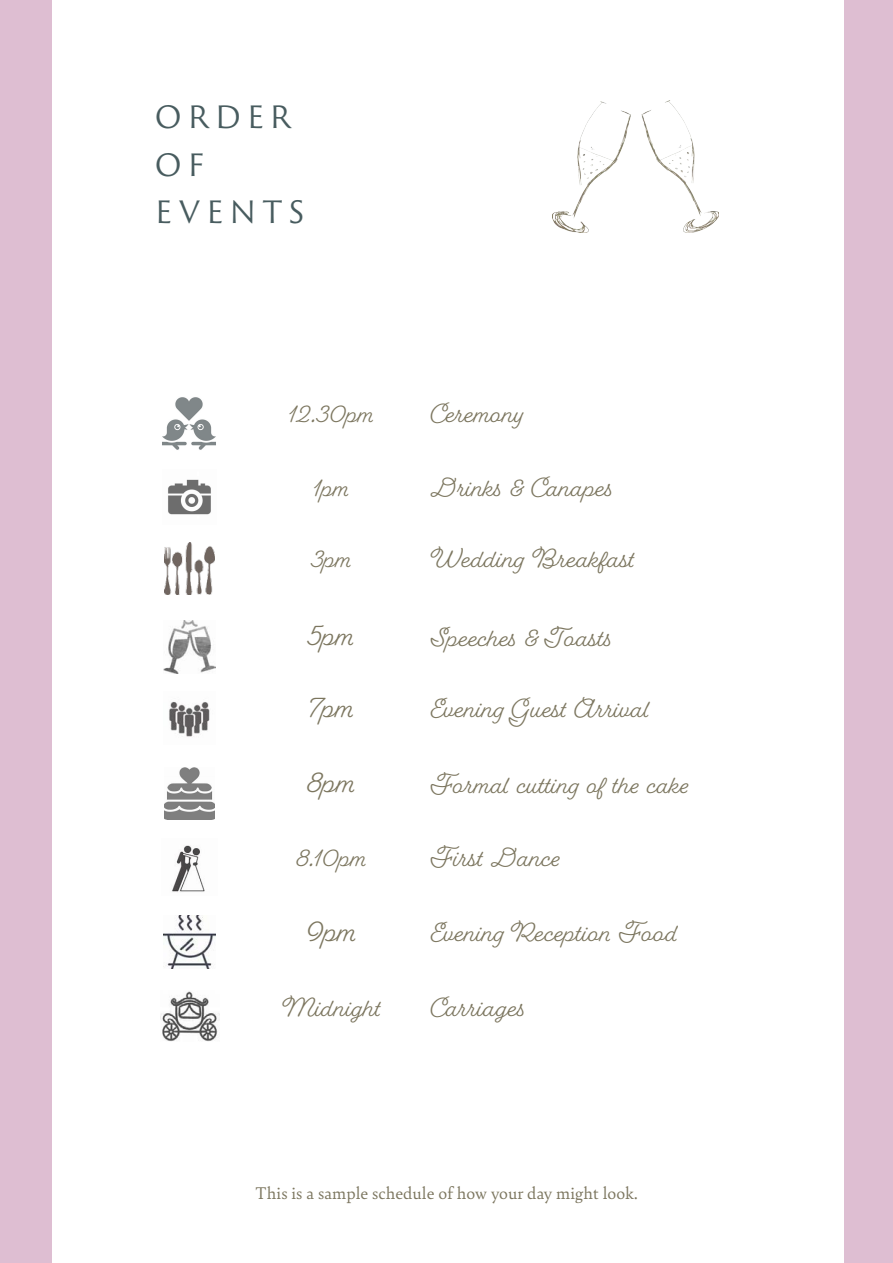
<style>
.page{position:relative;width:893px;height:1263px;background:#fff}
.page>*{position:absolute;margin:0;border:0;box-sizing:border-box;transform-origin:0 0}
.t1{font:30px/47.1px "Trajan Sans Pro";letter-spacing:.195em;color:#485c5f}
.t2{font:28.2px "Fairwater Script";color:#7c765f}
.t3{font:28.05px "Fairwater Script";color:#7c765f}
.t4{font:27.45px "Fairwater Script";color:#7c765f}
.t5{font:23.7px "Fairwater Script";color:#7c765f}
.t6{font:18px "Bely";color:#7c765f}
</style>
<div class="page">
<div style="left:843px;top:0;width:49px;height:1263px;background:#debed2"></div>
<div style="left:0;top:0;width:52px;height:1263px;background:#debed2"></div>
<img style="left:168px;top:479px;width:43px;height:36px">
<img style="left:162px;top:397px;width:54px;height:53px">
<img style="left:169px;top:701px;width:41px;height:36px">
<img style="left:172px;top:845px;width:33px;height:47px">
<img style="left:163px;top:916px;width:53px;height:52px">
<img style="left:160px;top:991px;width:59px;height:51px">
<img style="left:163px;top:621px;width:53px;height:52px">
<img style="left:165px;top:542px;width:49px;height:53px">
<img style="left:164px;top:767px;width:50px;height:53px">
<img style="left:552px;top:101px;width:166px;height:132px">
<p class="t1" style="left:155px;top:94px;width:151px">ORDER<br>OF<br>EVENTS</p>
<p class="t5" style="left:289px;top:400px;width:88px">12.30pm</p>
<p class="t5" style="left:430px;top:400px;width:95px">Ceremony</p>
<p class="t5" style="left:313px;top:474px;width:39px">1pm</p>
<p class="t5" style="left:430px;top:474px;width:185px">Drinks &amp; Canapes</p>
<p class="t5" style="left:311px;top:545px;width:44px">3pm</p>
<p class="t5" style="left:430px;top:545px;width:206px">Wedding Breakfast</p>
<p class="t4" style="left:308px;top:620px;width:50px">5pm</p>
<p class="t5" style="left:430px;top:624px;width:184px">Speeches &amp; Toasts</p>
<p class="t4" style="left:308px;top:691px;width:49px">7pm</p>
<p class="t5" style="left:430px;top:695px;width:221px">Evening Guest Arrival</p>
<p class="t3" style="left:307px;top:766px;width:52px">8pm</p>
<p class="t5" style="left:430px;top:770px;width:261px">Formal cutting of the cake</p>
<p class="t5" style="left:296px;top:844px;width:74px">8.10pm</p>
<p class="t5" style="left:430px;top:844px;width:132px">First Dance</p>
<p class="t2" style="left:305px;top:914px;width:54px">9pm</p>
<p class="t5" style="left:430px;top:919px;width:249px">Evening Reception Food</p>
<p class="t5" style="left:282px;top:994px;width:102px">Midnight</p>
<p class="t5" style="left:430px;top:994px;width:97px">Carriages</p>
<p class="t6" style="left:255px;top:1180px;width:384px">This is a sample schedule of how your day might look.</p>
</div>
